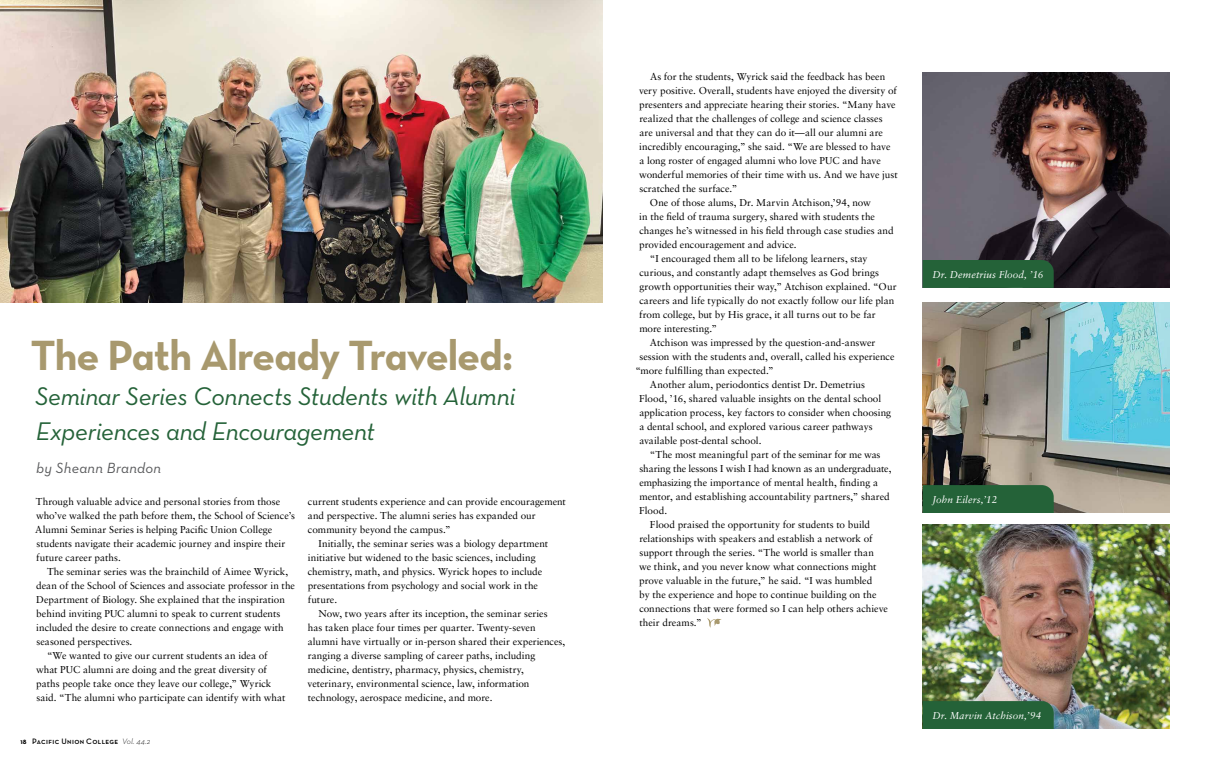
<style>
.page{position:relative;width:1206px;height:765px;background:#fff}
.page>*{position:absolute;margin:0;border:0;box-sizing:border-box;transform-origin:0 0}
.t1{font:43px "Neutra Text Bold Alt";letter-spacing:-.025em;color:#a8996e}
.t2{font:italic 26px/35px "Neutra Text";letter-spacing:-.015em;color:#246238}
.t3{font:italic 15px "Neutra Text";letter-spacing:.015em;color:#58595b}
.t4{font:10px/14px "Sabon LT Std";color:#000}
.t5{font:italic 10px "Sabon LT Std";letter-spacing:.01em;color:#fff}
.t6{font:8px "Neutra Text Demi SC";letter-spacing:.045em;color:#000}
.s1{font-family:"Neutra Text";font-weight:700;font-size:7px}
.s2{font-family:"Neutra Text";font-weight:300;font-style:italic}
</style>
<div class="page">
<img style="left:923px;top:525px;width:247px;height:204px">
<div style="left:923px;top:701px;width:131px;height:28px;background:#246238"></div>
<img style="left:0;top:0;width:603px;height:302px">
<svg style="left:707px;top:618px;width:15px;height:10px"></svg>
<img style="left:923px;top:72px;width:247px;height:216px">
<img style="left:923px;top:302px;width:247px;height:211px">
<div style="left:923px;top:260px;width:131px;height:28px;background:#246238"></div>
<div style="left:923px;top:485px;width:131px;height:28px;background:#246238"></div>
<h1 class="t1" style="left:31px;top:329px;width:484px">The Path Already Traveled:</h1>
<h2 class="t2" style="left:35px;top:378px;width:482px">Seminar Series Connects Students with Alumni<br>Experiences and Encouragement</h2>
<h3 class="t3" style="left:36px;top:458px;width:126px">by Sheann Brandon</h3>
<p class="t4" style="left:308px;top:494px;width:260px">current students experience and can provide encouragement</p>
<p class="t4" style="left:308px;top:508px;width:229px">and perspective. The alumni series has expanded our</p>
<p class="t4" style="left:308px;top:522px;width:144px">community beyond the campus.”</p>
<p class="t4" style="left:319px;top:536px;width:231px">Initially, the seminar series was a biology department</p>
<p class="t4" style="left:308px;top:550px;width:229px">initiative but widened to the basic sciences, including</p>
<p class="t4" style="left:308px;top:564px;width:236px">chemistry, math, and physics. Wyrick hopes to include</p>
<p class="t4" style="left:308px;top:578px;width:232px">presentations from psychology and social work in the</p>
<p class="t4" style="left:308px;top:592px;width:31px">future.</p>
<p class="t4" style="left:319px;top:606px;width:231px">Now, two years after its inception, the seminar series</p>
<p class="t4" style="left:308px;top:620px;width:229px">has taken place four times per quarter. Twenty-seven</p>
<p class="t4" style="left:308px;top:634px;width:259px">alumni have virtually or in-person shared their experiences,</p>
<p class="t4" style="left:308px;top:648px;width:229px">ranging a diverse sampling of career paths, including</p>
<p class="t4" style="left:308px;top:662px;width:218px">medicine, dentistry, pharmacy, physics, chemistry,</p>
<p class="t4" style="left:308px;top:676px;width:223px">veterinary, environmental science, law, information</p>
<p class="t4" style="left:308px;top:690px;width:186px">technology, aerospace medicine, and more.</p>
<p class="t4" style="left:35px;top:494px;width:261px">Through valuable advice and personal stories from those who’ve walked the path before them, the School of Science’s Alumni Seminar Series is helping Pacific Union College students navigate their academic journey and inspire their future career paths.</p>
<p class="t4" style="left:47px;top:564px;width:243px">The seminar series was the brainchild of Aimee Wyrick,</p>
<p class="t4" style="left:36px;top:578px;width:260px">dean of the School of Sciences and associate professor in the</p>
<p class="t4" style="left:36px;top:592px;width:250px">Department of Biology. She explained that the inspiration</p>
<p class="t4" style="left:36px;top:606px;width:246px">behind inviting PUC alumni to speak to current students</p>
<p class="t4" style="left:36px;top:620px;width:249px">included the desire to create connections and engage with</p>
<p class="t4" style="left:37px;top:634px;width:97px">seasoned perspectives.</p>
<p class="t4" style="left:47px;top:648px;width:222px">“We wanted to give our current students an idea of</p>
<p class="t4" style="left:36px;top:662px;width:232px">what PUC alumni are doing and the great diversity of</p>
<p class="t4" style="left:36px;top:676px;width:237px">paths people take once they leave our college,” Wyrick</p>
<p class="t4" style="left:37px;top:690px;width:250px">said. “The alumni who participate can identify with what</p>
<p class="t6" style="left:20px;top:736px;width:132px"><span class="s1">18</span> Pacific Union College <span class="s2">Vol. 44.2</span></p>
<p class="t4" style="left:650px;top:69px;width:237px">As for the students, Wyrick said the feedback has been</p>
<p class="t4" style="left:639px;top:83px;width:259px">very positive. Overall, students have enjoyed the diversity of</p>
<p class="t4" style="left:639px;top:97px;width:258px">presenters and appreciate hearing their stories. “Many have</p>
<p class="t4" style="left:639px;top:111px;width:245px">realized that the challenges of college and science classes</p>
<p class="t4" style="left:639px;top:125px;width:245px">are universal and that they can do it—all our alumni are</p>
<p class="t4" style="left:639px;top:139px;width:253px">incredibly encouraging,” she said. “We are blessed to have</p>
<p class="t4" style="left:639px;top:153px;width:243px">a long roster of engaged alumni who love PUC and have</p>
<p class="t4" style="left:639px;top:167px;width:260px">wonderful memories of their time with us. And we have just</p>
<p class="t4" style="left:640px;top:181px;width:99px">scratched the surface.”</p>
<p class="t4" style="left:650px;top:195px;width:223px">One of those alums, Dr. Marvin Atchison,’94, now</p>
<p class="t4" style="left:639px;top:209px;width:237px">in the field of trauma surgery, shared with students the</p>
<p class="t4" style="left:639px;top:223px;width:256px">changes he’s witnessed in his field through case studies and</p>
<p class="t4" style="left:639px;top:237px;width:159px">provided encouragement and advice.</p>
<p class="t4" style="left:650px;top:251px;width:219px">“I encouraged them all to be lifelong learners, stay</p>
<p class="t4" style="left:639px;top:265px;width:241px">curious, and constantly adapt themselves as God brings</p>
<p class="t4" style="left:639px;top:279px;width:259px">growth opportunities their way,” Atchison explained. “Our</p>
<p class="t4" style="left:639px;top:293px;width:257px">careers and life typically do not exactly follow our life plan</p>
<p class="t4" style="left:639px;top:307px;width:238px">from college, but by His grace, it all turns out to be far</p>
<p class="t4" style="left:639px;top:321px;width:79px">more interesting.”</p>
<p class="t4" style="left:650px;top:335px;width:227px">Atchison was impressed by the question-and-answer</p>
<p class="t4" style="left:640px;top:349px;width:257px">session with the students and, overall, called his experience</p>
<p class="t4" style="left:635px;top:363px;width:140px">“more fulfilling than expected.”</p>
<p class="t4" style="left:650px;top:377px;width:216px">Another alum, periodontics dentist Dr. Demetrius</p>
<p class="t4" style="left:639px;top:391px;width:243px">Flood, ’16, shared valuable insights on the dental school</p>
<p class="t4" style="left:639px;top:405px;width:253px">application process, key factors to consider when choosing</p>
<p class="t4" style="left:639px;top:419px;width:235px">a dental school, and explored various career pathways</p>
<p class="t4" style="left:639px;top:433px;width:124px">available post-dental school.</p>
<p class="t4" style="left:650px;top:447px;width:232px">“The most meaningful part of the seminar for me was</p>
<p class="t4" style="left:640px;top:461px;width:253px">sharing the lessons I wish I had known as an undergraduate,</p>
<p class="t4" style="left:639px;top:475px;width:240px">emphasizing the importance of mental health, finding a</p>
<p class="t4" style="left:639px;top:489px;width:252px">mentor, and establishing accountability partners,” shared</p>
<p class="t4" style="left:639px;top:503px;width:30px">Flood.</p>
<p class="t4" style="left:650px;top:517px;width:222px">Flood praised the opportunity for students to build</p>
<p class="t4" style="left:639px;top:531px;width:235px">relationships with speakers and establish a network of</p>
<p class="t4" style="left:640px;top:545px;width:236px">support through the series. “The world is smaller than</p>
<p class="t4" style="left:639px;top:559px;width:239px">we think, and you never know what connections might</p>
<p class="t4" style="left:639px;top:573px;width:235px">prove valuable in the future,” he said. “I was humbled</p>
<p class="t4" style="left:639px;top:587px;width:239px">by the experience and hope to continue building on the</p>
<p class="t4" style="left:639px;top:601px;width:250px">connections that were formed so I can help others achieve</p>
<p class="t4" style="left:639px;top:615px;width:64px">their dreams.”</p>
<p class="t5" style="left:932px;top:269px;width:112px">Dr. Demetrius Flood, ’16</p>
<p class="t5" style="left:932px;top:494px;width:66px">John Eilers,’12</p>
<p class="t5" style="left:932px;top:710px;width:110px">Dr. Marvin Atchison,’94</p>
</div>
